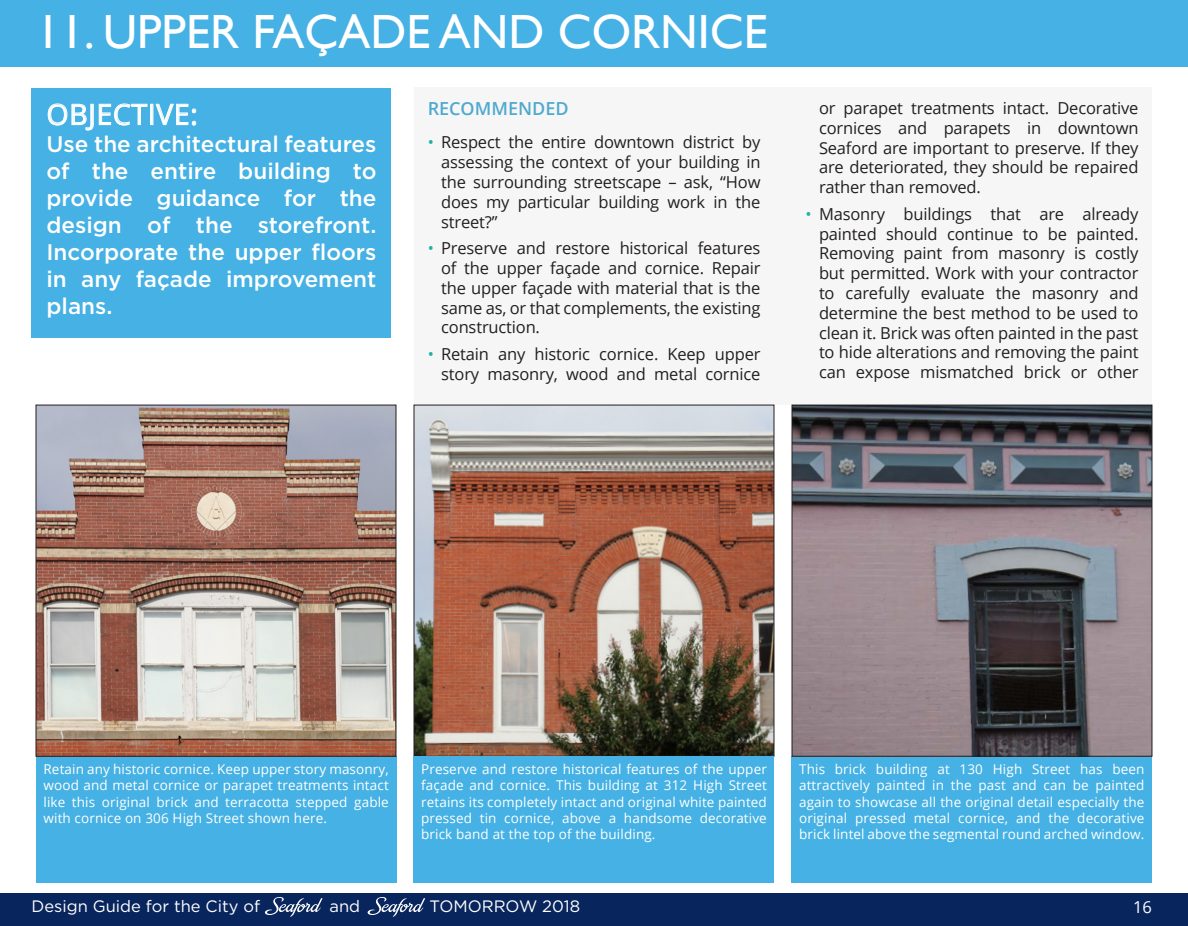
<style>
.page{position:relative;width:1188px;height:926px;background:#fff}
.page>*{position:absolute;margin:0;border:0;box-sizing:border-box;transform-origin:0 0}
.t1{font:48px "Gill Sans";color:#fff}
.t2{font:28.5px "Open Sans";letter-spacing:.02em;color:#fff}
.t3{font:500 22.5px/27px "Gotham";color:#fff;text-align:justify}
.t4{font:600 18px "Open Sans";color:#51aacf}
.t5{font:16.5px/19.8px "Open Sans";letter-spacing:-.01em;color:#231f20;text-align:justify}
.t6{font:16.5px "Gotham";color:#fff}
.t7{font:16.5px "Open Sans";color:#fff}
.t8{font:13.5px/16.2px "Open Sans";letter-spacing:.01em;color:#fff;text-align:justify}
.s1{color:#23b1a5}
</style>
<div class="page">
<div style="left:0;top:893px;width:1188px;height:33px;background:#08255d"></div>
<div style="left:414px;top:88px;width:738px;height:317px;background:#f6f6f7"></div>
<svg style="left:368px;top:897px;width:57px;height:20px"></svg>
<svg style="left:265px;top:897px;width:58px;height:20px"></svg>
<div style="left:36px;top:756px;width:360px;height:126px;background:#45b1e4"></div>
<div style="left:792px;top:756px;width:360px;height:126px;background:#45b1e4"></div>
<img style="left:794px;top:406px;width:356px;height:348px">
<div style="left:792px;top:404px;width:360px;height:352px;border:1px solid #231f20"></div>
<img style="left:416px;top:406px;width:356px;height:348px">
<div style="left:414px;top:404px;width:360px;height:352px;border:1px solid #231f20"></div>
<div style="left:414px;top:756px;width:360px;height:126px;background:#45b1e4"></div>
<img style="left:38px;top:406px;width:356px;height:348px">
<div style="left:32px;top:88px;width:360px;height:250px;background:#45b1e4"></div>
<svg style="left:47px;top:103px;width:101px;height:28px"></svg>
<div style="left:150px;top:104px;width:3px;height:21px;border:1px solid #fff"></div>
<svg style="left:155px;top:103px;width:42px;height:23px"></svg>
<div style="left:0;top:0;width:1188px;height:67px;background:#45b1e4"></div>
<h1 class="t1" style="left:36px;top:4px;width:733px">11. UPPER FAÇADE AND CORNICE</h1>
<h2 class="t2" style="left:46px;top:94px;width:153px">OBJECTIVE:</h2>
<h3 class="t3" style="left:46px;top:130px;width:332px">Use the architectural features of the entire building to provide guidance for the design of the storefront.<br>Incorporate the upper floors in any façade improvement plans.</h3>
<p class="t4" style="left:428px;top:96px;width:142px">RECOMMENDED</p>
<p class="t5" style="left:441px;top:132px;width:321px;text-indent:-13px"><span class="s1">•</span> Respect the entire downtown district by assessing the context of your building in the surrounding streetscape – ask, “How does my particular building work in the street?”</p>
<p class="t5" style="left:441px;top:238px;width:321px;text-indent:-13px"><span class="s1">•</span> Preserve and restore historical features of the upper façade and cornice. Repair the upper façade with material that is the same as, or that complements, the existing construction.</p>
<p class="t5" style="left:428px;top:344px;width:334px;text-align:right"><span class="s1">•</span> Retain any historic cornice. Keep upper story masonry, wood and metal cornice</p>
<p class="t5" style="left:819px;top:98px;width:321px">or parapet treatments intact. Decorative cornices and parapets in downtown Seaford are important to preserve. If they are deteriorated, they should be repaired rather than removed.</p>
<p class="t5" style="left:819px;top:203px;width:321px;text-indent:-13px"><span class="s1">•</span> Masonry buildings that are already painted should continue to be painted.<br>Removing paint from masonry is costly but permitted. Work with your contractor to carefully evaluate the masonry and determine the best method to be used to clean it. Brick was often painted in the past to hide alterations and removing the paint can expose mismatched brick or other</p>
<p class="t8" style="left:421px;top:760px;width:347px">Preserve and restore historical features of the upper façade and cornice. This building at 312 High Street retains its completely intact and original white painted pressed tin cornice, above a handsome decorative brick band at the top of the building.</p>
<p class="t8" style="left:44px;top:760px;width:347px">Retain any historic cornice. Keep upper story masonry, wood and metal cornice or parapet treatments intact like this original brick and terracotta stepped gable with cornice on 306 High Street shown here.</p>
<p class="t8" style="left:799px;top:760px;width:347px">This brick building at 130 High Street has been attractively painted in the past and can be painted again to showcase all the original detail especially the original pressed metal cornice, and the decorative brick lintel above the segmental round arched window.</p>
<p class="t6" style="left:32px;top:895px;width:230px">Design Guide for the City of</p>
<p class="t6" style="left:330px;top:895px;width:32px">and</p>
<p class="t6" style="left:430px;top:895px;width:152px">TOMORROW 2018</p>
<p class="t7" style="left:1133px;top:895px;width:20px">16</p>
</div>
